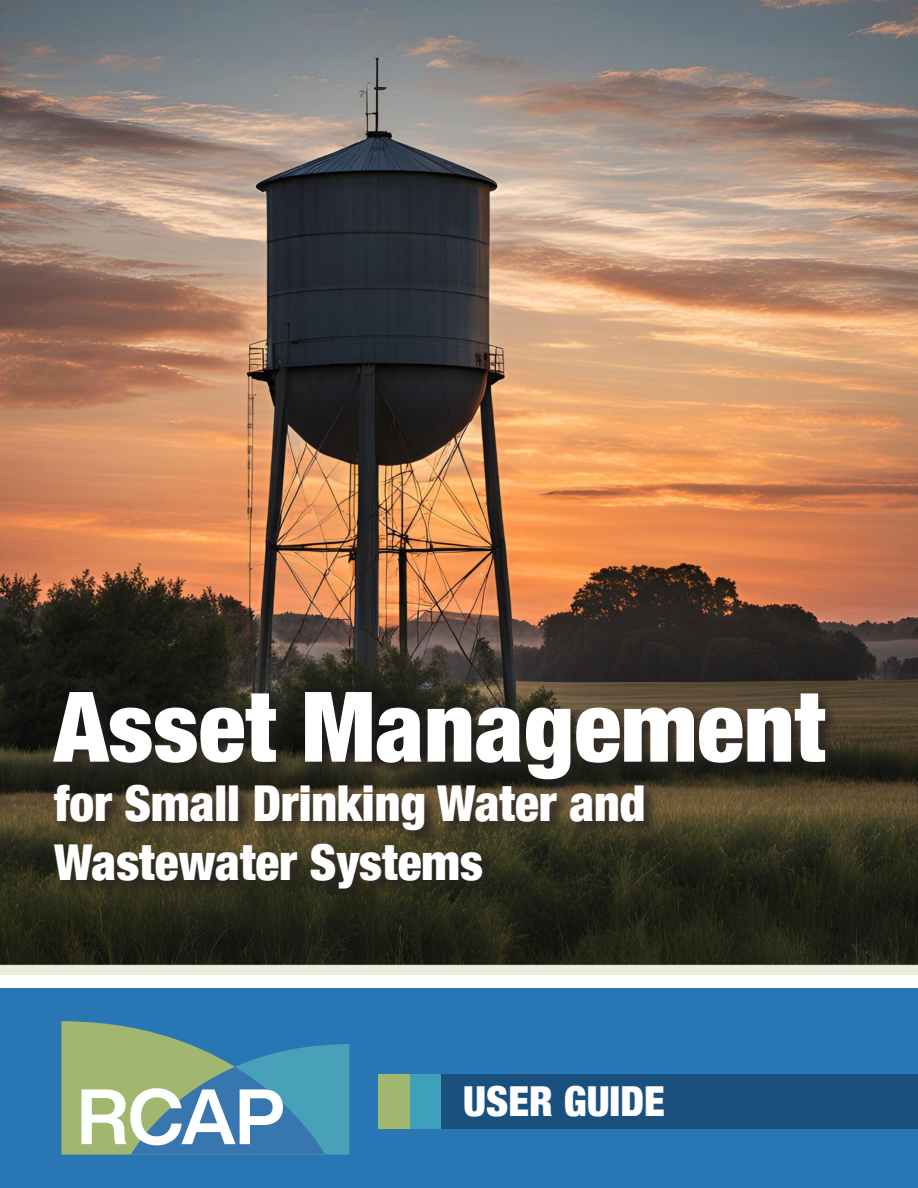
<style>
.page{position:relative;width:918px;height:1188px;background:#fff}
.page>*{position:absolute;margin:0;border:0;box-sizing:border-box;transform-origin:0 0}
.t1{font:900 condensed 97.5px "Helvetica Neue";color:#fff}
.t2{font:900 condensed 49.5px/59.4px "Helvetica Neue";color:#fff}
.t3{font:900 condensed 41.4px "Helvetica Neue";color:#fff}
</style>
<div class="page">
<img style="left:0;top:0;width:918px;height:974px">
<div style="left:0;top:989px;width:918px;height:199px;background:#2976b4"></div>
<svg style="left:61px;top:1021px;width:288px;height:134px"></svg>
<div style="left:441px;top:1074px;width:477px;height:54px;background:#1a507d"></div>
<div style="left:410px;top:1074px;width:31px;height:54px;background:#3ca1b9"></div>
<div style="left:378px;top:1074px;width:32px;height:54px;background:#a2b870"></div>
<div style="left:52px;top:691px;width:788px;height:213px;background:#231f20;opacity:.75"></div>
<p class="t1" style="left:54px;top:647px;width:773px">Asset Management</p>
<p class="t2" style="left:54px;top:771px;width:593px">for Small Drinking Water and<br>Wastewater Systems</p>
<p class="t3" style="left:463px;top:1067px;width:203px">USER GUIDE</p>
</div>
